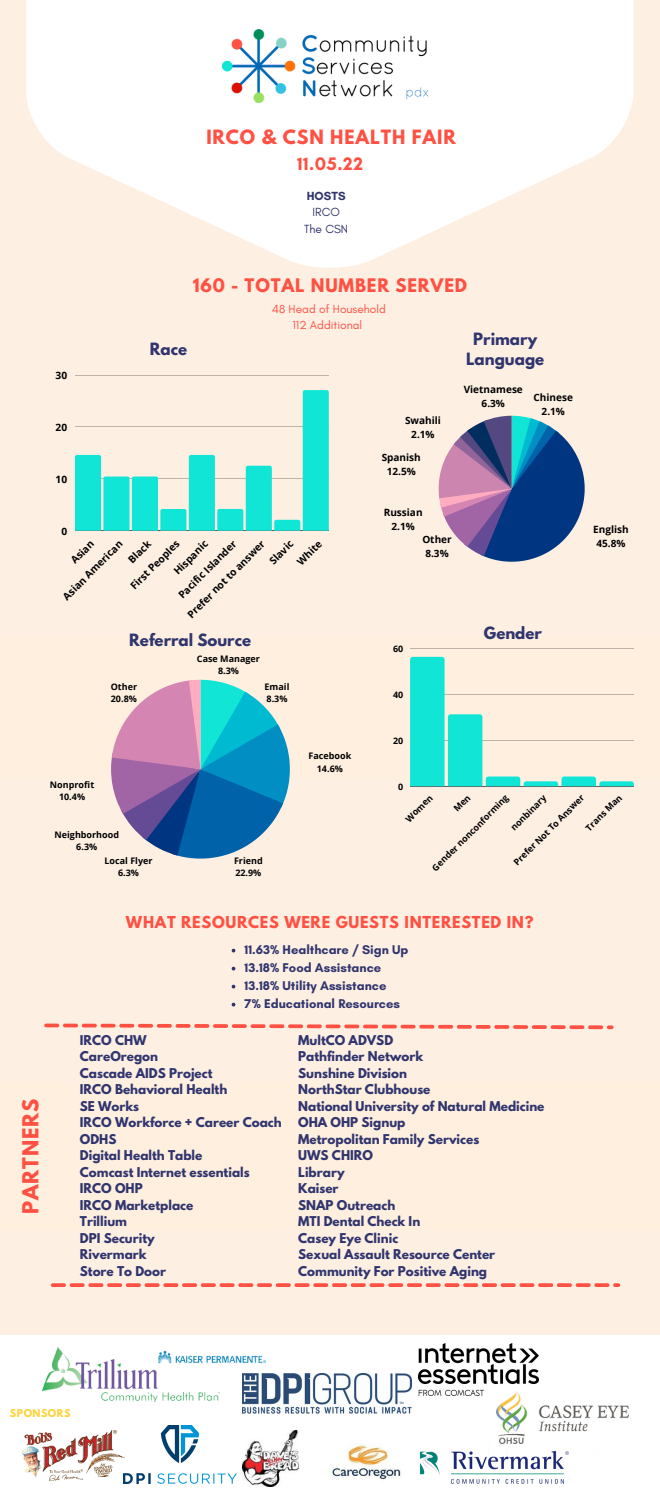
<style>
.page{position:relative;width:660px;height:1500px;background:#feefe3}
.page>*{position:absolute;margin:0;border:0;box-sizing:border-box;transform-origin:0 0}
.t1{font:700 19.6px "League Spartan";letter-spacing:.05em;color:#ff5143}
.t2{font:700 18.5px "Glacial Indifference";color:#ff5143}
.t3{font:700 17.4px "League Spartan";letter-spacing:.05em;color:#ff5143}
.t4{font:700 16.6px "League Spartan";letter-spacing:.05em;color:#ff5143}
.t5{font:700 15px/20.2px "League Spartan";color:#31356e;text-align:center}
.t6{font:700 14.6px "League Spartan";letter-spacing:.05em;color:#ff5143}
.t7{font:700 12.9px/18px "Glacial Indifference";color:#31356e}
.t8{font:700 12px/16.5px "League Spartan";color:#31356e}
.t9{font:12px/16.5px "Glacial Indifference";color:#31356e;text-align:center}
.t10{font:700 12px "Glacial Indifference";color:#31356e}
.t11{font:11.9px/16.5px "Glacial Indifference";color:#ff5143;text-align:center}
.t12{font:700 10.2px "Open Sans";color:#000}
.t13{font:700 10px/13.9px "Open Sans";color:#000;text-align:center}
.t14{font:700 9.6px "League Spartan";letter-spacing:.05em;color:#ffd33a}
.t15{font:700 9px/12.5px "Open Sans";color:#000;text-align:center}
.t16{font:700 8.9px "Open Sans";color:#000}
</style>
<div class="page">
<svg style="left:26px;top:0;width:608px;height:268px;fill:#fff"></svg>
<div style="left:0;top:636px;width:660px;height:143px;background:#feefdf"></div>
<div style="left:0;top:1082px;width:660px;height:148px;background:#feefdf"></div>
<hr style="left:75px;top:375px;width:254px;height:1px;background:#000">
<hr style="left:75px;top:531px;width:254px;height:1px;background:#000">
<svg style="left:75px;top:390px;width:254px;height:141px"></svg>
<svg style="left:111px;top:680px;width:179px;height:179px"></svg>
<img style="left:223px;top:29px;width:207px;height:73px">
<div style="left:0;top:1335px;width:660px;height:165px;background:#fff"></div>
<img style="left:22px;top:1430px;width:102px;height:51px">
<img style="left:243px;top:1430px;width:55px;height:57px">
<img style="left:332px;top:1444px;width:71px;height:36px">
<hr style="left:410px;top:648px;width:224px;height:1px;background:#000">
<hr style="left:410px;top:786px;width:224px;height:1px;background:#000">
<svg style="left:410px;top:657px;width:224px;height:129px"></svg>
<svg style="left:439px;top:416px;width:146px;height:146px"></svg>
<svg style="left:44px;top:1024px;width:570px;height:5px"></svg>
<svg style="left:51px;top:1283px;width:569px;height:4px"></svg>
<img style="left:124px;top:1425px;width:112px;height:58px">
<img style="left:243px;top:1373px;width:168px;height:41px">
<img style="left:41px;top:1347px;width:179px;height:55px">
<img style="left:419px;top:1343px;width:120px;height:52px">
<img style="left:419px;top:1450px;width:149px;height:33px">
<img style="left:159px;top:1347px;width:106px;height:43px">
<img style="left:497px;top:1391px;width:132px;height:53px">
<h3 class="t3" style="left:206px;top:128px;width:251px">IRCO &amp; CSN HEALTH FAIR</h3>
<h2 class="t2" style="left:297px;top:153px;width:67px">11.05.22</h2>
<p class="t10" style="left:307px;top:188px;width:40px">HOSTS</p>
<p class="t9" style="left:304px;top:204px;width:46px">IRCO<br>The CSN</p>
<h3 class="t4" style="left:193px;top:277px;width:276px">160 - TOTAL NUMBER SERVED</h3>
<p class="t11" style="left:272px;top:301px;width:115px">48 Head of Household<br>112 Additional</p>
<p class="t12" style="left:56px;top:368px;width:13px">30</p>
<p class="t12" style="left:56px;top:420px;width:13px">20</p>
<p class="t12" style="left:56px;top:472px;width:13px">10</p>
<p class="t12" style="left:61px;top:524px;width:7px">0</p>
<p class="t5" style="left:150px;top:341px;width:39px">Race</p>
<p class="t12" style="left:60px;top:593px;width:81px;rotate:-45deg">Asian American</p>
<p class="t12" style="left:125px;top:556px;width:29px;rotate:-45deg">Black</p>
<p class="t12" style="left:175px;top:591px;width:79px;rotate:-45deg">Pacific Islander</p>
<p class="t12" style="left:184px;top:611px;width:106px;rotate:-45deg">Prefer not to answer</p>
<p class="t12" style="left:266px;top:557px;width:30px;rotate:-45deg">Slavic</p>
<p class="t12" style="left:294px;top:558px;width:31px;rotate:-45deg">White</p>
<p class="t12" style="left:170px;top:568px;width:45px;rotate:-45deg">Hispanic</p>
<p class="t12" style="left:127px;top:583px;width:66px;rotate:-45deg">First Peoples</p>
<p class="t12" style="left:67px;top:557px;width:29px;rotate:-45deg">Asian</p>
<p class="t5" style="left:129px;top:632px;width:123px">Referral Source</p>
<p class="t15" style="left:111px;top:680px;width:28px;text-align:left">Other<br>20.8%</p>
<p class="t15" style="left:50px;top:778px;width:46px">Nonprofit<br>10.4%</p>
<p class="t15" style="left:55px;top:828px;width:66px">Neighborhood<br>6.3%</p>
<p class="t15" style="left:105px;top:854px;width:50px">Local Flyer<br>6.3%</p>
<p class="t15" style="left:197px;top:652px;width:65px">Case Manager<br>8.3%</p>
<p class="t15" style="left:265px;top:680px;width:26px;text-align:left">Email<br>8.3%</p>
<p class="t15" style="left:309px;top:750px;width:44px">Facebook<br>14.6%</p>
<p class="t15" style="left:234px;top:854px;width:30px;text-align:left">Friend<br>22.9%</p>
<p class="t13" style="left:405px;top:413px;width:37px">Swahili<br>2.1%</p>
<p class="t13" style="left:382px;top:450px;width:41px">Spanish<br>12.5%</p>
<p class="t5" style="left:466px;top:331px;width:80px">Primary<br>Language</p>
<p class="t13" style="left:464px;top:383px;width:61px">Vietnamese<br>6.3%</p>
<p class="t13" style="left:534px;top:390px;width:41px">Chinese<br>2.1%</p>
<p class="t13" style="left:384px;top:505px;width:40px">Russian<br>2.1%</p>
<p class="t13" style="left:422px;top:532px;width:31px">Other<br>8.3%</p>
<p class="t13" style="left:593px;top:522px;width:37px">English<br>45.8%</p>
<p class="t16" style="left:393px;top:642px;width:12px">60</p>
<p class="t16" style="left:393px;top:688px;width:12px">40</p>
<p class="t16" style="left:393px;top:734px;width:12px">20</p>
<p class="t16" style="left:398px;top:780px;width:7px">0</p>
<p class="t5" style="left:484px;top:624px;width:60px">Gender</p>
<p class="t16" style="left:403px;top:816px;width:36px;rotate:-45deg">Women</p>
<p class="t16" style="left:429px;top:865px;width:105px;rotate:-45deg">Gender nonconforming</p>
<p class="t16" style="left:508px;top:824px;width:48px;rotate:-45deg">nonbinary</p>
<p class="t16" style="left:511px;top:859px;width:97px;rotate:-45deg">Prefer Not To Answer</p>
<p class="t16" style="left:583px;top:825px;width:48px;rotate:-45deg">Trans Man</p>
<h1 class="t1" style="left:21px;top:1214px;width:117px;rotate:-90deg">PARTNERS</h1>
<p class="t6" style="left:126px;top:915px;width:409px">WHAT RESOURCES WERE GUESTS INTERESTED IN?</p>
<p class="t7" style="left:245px;top:940px;width:165px">11.63% Healthcare / Sign Up<br>13.18% Food Assistance<br>13.18% Utility Assistance<br>7% Educational Resources</p>
<p class="t8" style="left:80px;top:1033px;width:203px">IRCO CHW<br>CareOregon<br>Cascade AIDS Project<br>IRCO Behavioral Health<br>SE Works<br>IRCO Workforce + Career Coach<br>ODHS<br>Digital Health Table<br>Comcast Internet essentials<br>IRCO OHP<br>IRCO Marketplace<br>Trillium<br>DPI Security<br>Rivermark<br>Store To Door</p>
<p class="t8" style="left:298px;top:1033px;width:248px">MultCO ADVSD<br>Pathfinder Network<br>Sunshine Division<br>NorthStar Clubhouse<br>National University of Natural Medicine<br>OHA OHP Signup<br>Metropolitan Family Services<br>UWS CHIRO<br>Library<br>Kaiser<br>SNAP Outreach<br>MTI Dental Check In<br>Casey Eye Clinic<br>Sexual Assault Resource Center<br>Community For Positive Aging</p>
<p class="t14" style="left:10px;top:1408px;width:62px">SPONSORS</p>
</div>
